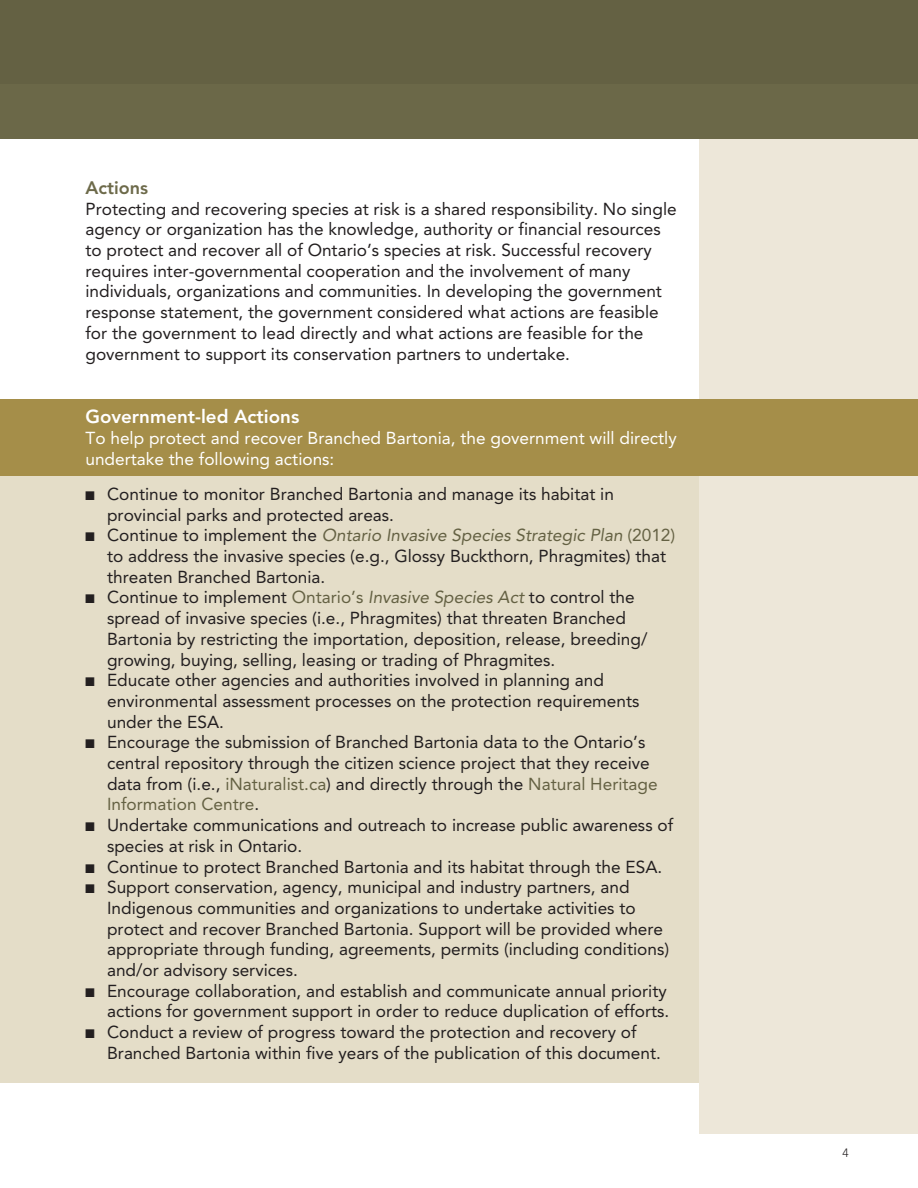
<style>
.page{position:relative;width:918px;height:1188px;background:#fff}
.page>*{position:absolute;margin:0;border:0;box-sizing:border-box;transform-origin:0 0}
.t1{font:800 18.75px "Avenir LT Std";color:#fff}
.t2{font:800 18px "Avenir LT Std";color:#6d6a4a}
.t3{font:17.25px/20.7px "Avenir LT Std";color:#231f20}
.t4{font:17.25px/20.7px "Avenir LT Std";color:#fff}
.t5{font:300 12px "Avenir LT Std";color:#231f20}
.s1{font-family:"Monotype Sorts";font-size:12px}
.s2{font-style:italic;color:#646143}
.s3{color:#646143}
</style>
<div class="page">
<div style="left:0;top:399px;width:711px;height:683px;background:#e4ddc8"></div>
<div style="left:699px;top:134px;width:219px;height:1000px;background:#ede7d9"></div>
<div style="left:0;top:399px;width:918px;height:77px;background:#a58e49"></div>
<div style="left:0;top:0;width:918px;height:138px;background:#646143"></div>
<div style="left:1px;top:84px;width:917px;height:54px;background:#6d6a4a"></div>
<h3 class="t2" style="left:85px;top:177px;width:64px">Actions</h3>
<p class="t3" style="left:85px;top:198px;width:593px">Protecting and recovering species at risk is a shared responsibility. No single agency or organization has the knowledge, authority or financial resources to protect and recover all of Ontario’s species at risk. Successful recovery requires inter-governmental cooperation and the involvement of many individuals, organizations and communities. In developing the government response statement, the government considered what actions are feasible for the government to lead directly and what actions are feasible for the government to support its conservation partners to undertake.</p>
<p class="t1" style="left:85px;top:406px;width:215px">Government-led Actions</p>
<p class="t4" style="left:85px;top:428px;width:593px">To help protect and recover Branched Bartonia, the government will directly undertake the following actions:</p>
<p class="t3" style="left:107px;top:484px;width:508px;text-indent:-22px"><span class="s1">N</span> Continue to monitor Branched Bartonia and manage its habitat in provincial parks and protected areas.</p>
<p class="t3" style="left:107px;top:525px;width:570px;text-indent:-22px"><span class="s1">N</span> Continue to implement the <span class="s2">Ontario Invasive Species Strategic Plan</span> <span class="s3">(2012) </span>to address the invasive species (e.g., Glossy Buckthorn, Phragmites) that threaten Branched Bartonia.</p>
<p class="t3" style="left:107px;top:587px;width:542px;text-indent:-22px"><span class="s1">N</span> Continue to implement <span class="s3">Ontario’s</span> <span class="s2">Invasive Species Act</span> to control the spread of invasive species (i.e., Phragmites) that threaten Branched Bartonia by restricting the importation, deposition, release, breeding/ growing, buying, selling, leasing or trading of Phragmites.</p>
<p class="t3" style="left:107px;top:670px;width:534px;text-indent:-22px"><span class="s1">N</span> Educate other agencies and authorities involved in planning and environmental assessment processes on the protection requirements under the ESA.</p>
<p class="t3" style="left:107px;top:732px;width:552px;text-indent:-22px"><span class="s1">N</span> Encourage the submission of Branched Bartonia data to the Ontario’s central repository through the citizen science project that they receive data from (i.e., <span class="s3">iNaturalist.ca</span>) and directly through the <span class="s3">Natural Heritage Information Centre</span>.</p>
<p class="t3" style="left:107px;top:815px;width:568px;text-indent:-22px"><span class="s1">N</span> Undertake communications and outreach to increase public awareness of species at risk in Ontario.</p>
<p class="t3" style="left:85px;top:856px;width:578px"><span class="s1">N</span> Continue to protect Branched Bartonia and its habitat through the ESA.</p>
<p class="t3" style="left:107px;top:877px;width:564px;text-indent:-22px"><span class="s1">N</span> Support conservation, agency, municipal and industry partners, and Indigenous communities and organizations to undertake activities to protect and recover Branched Bartonia. Support will be provided where appropriate through funding, agreements, permits (including conditions) and/or advisory services.</p>
<p class="t3" style="left:85px;top:981px;width:585px;text-align:right"><span class="s1">N</span> Encourage collaboration, and establish and communicate annual priority actions for government support in order to reduce duplication of efforts.</p>
<p class="t3" style="left:107px;top:1022px;width:555px;text-indent:-22px"><span class="s1">N</span> Conduct a review of progress toward the protection and recovery of<br>Branched Bartonia within five years of the publication of this document.</p>
<p class="t5" style="left:842px;top:1146px;width:8px">4</p>
</div>
